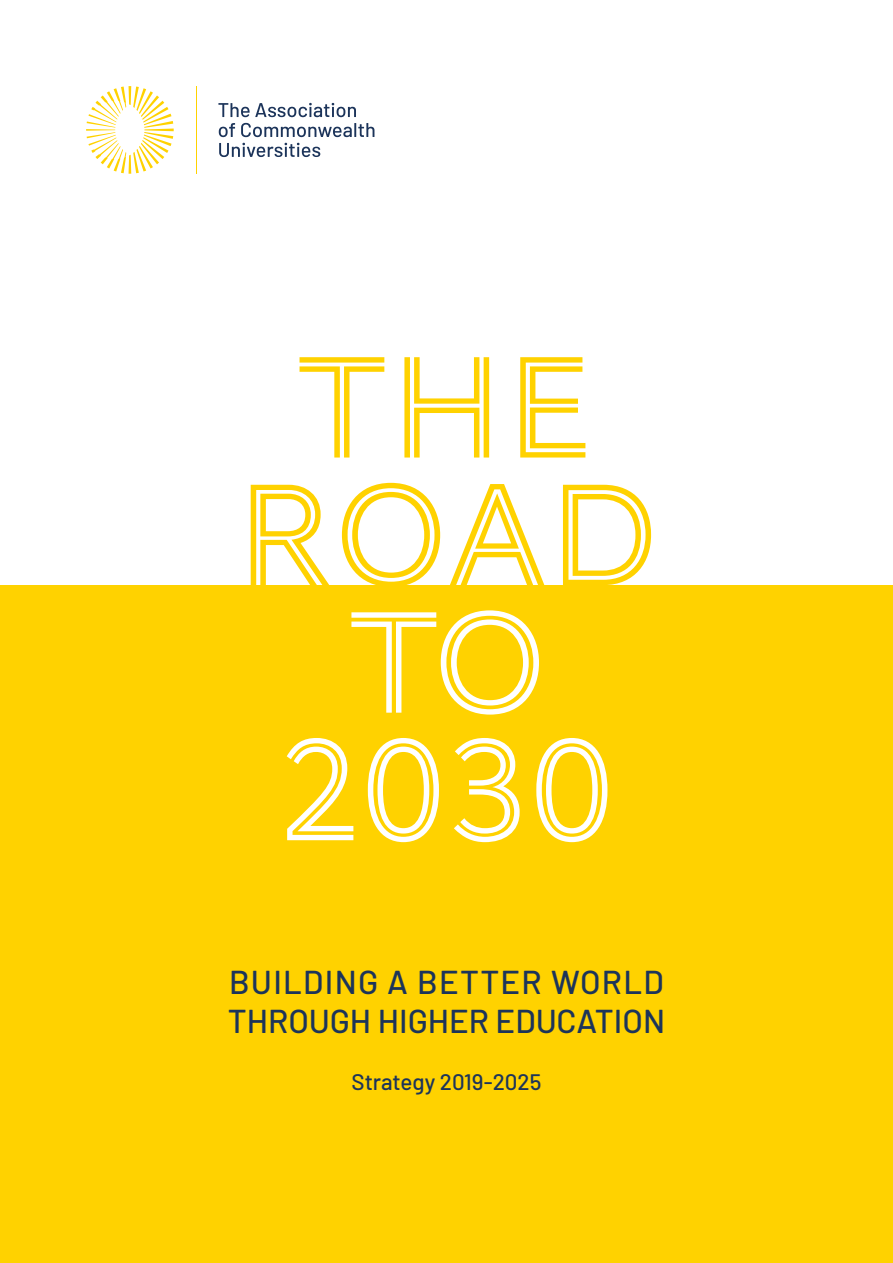
<style>
.page{position:relative;width:893px;height:1263px;background:#fff}
.page>*{position:absolute;margin:0;border:0;box-sizing:border-box;transform-origin:0 0}
.t1{font:148.8px/127.5px "AW Conqueror Std Inline";color:#ffd200;text-align:center}
.t2{font:148.8px/127.5px "AW Conqueror Std Inline";color:#fff;text-align:center}
.t3{font:500 33px/39.6px "Barlow";color:#1c345a}
.t4{font:500 22.35px "Barlow";color:#1c345a}
</style>
<div class="page">
<div style="left:0;top:586px;width:893px;height:677px;background:#ffd200"></div>
<svg style="left:219px;top:143px;width:101px;height:14px"></svg>
<svg style="left:219px;top:123px;width:155px;height:14px"></svg>
<svg style="left:218px;top:103px;width:138px;height:14px"></svg>
<svg style="left:86px;top:86px;width:88px;height:88px"></svg>
<hr style="left:196px;top:86px;width:1px;height:88px;background:#ffd200">
<h1 class="t1" style="left:235px;top:346px;width:424px">THE<br>ROAD</h1>
<h1 class="t2" style="left:278px;top:601px;width:339px">TO<br>2030</h1>
<p class="t3" style="left:228px;top:961px;width:439px">BUILDING A BETTER WORLD<br>THROUGH HIGHER EDUCATION</p>
<p class="t4" style="left:352px;top:1068px;width:191px">Strategy 2019-2025</p>
</div>
